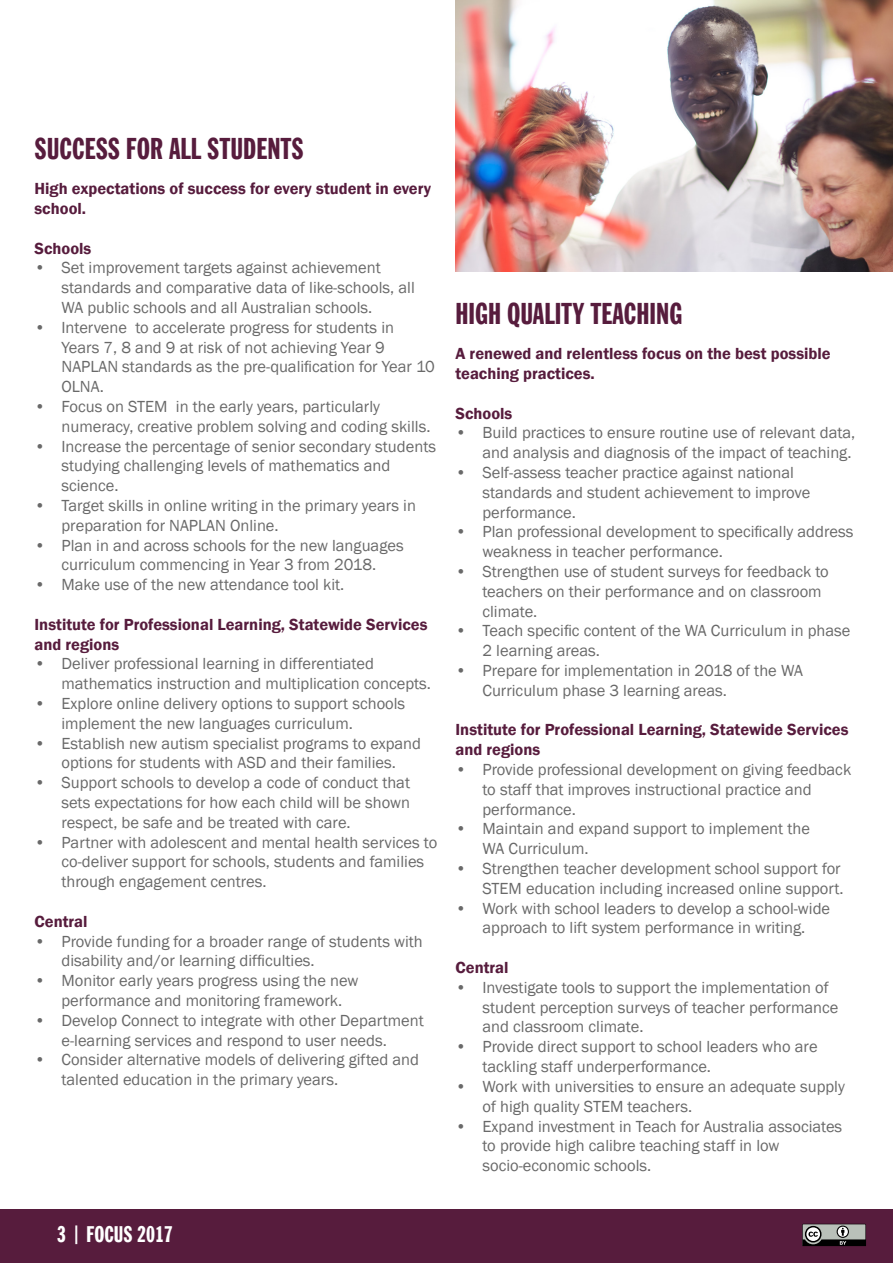
<style>
.page{position:relative;width:893px;height:1263px;background:#fff}
.page>*{position:absolute;margin:0;border:0;box-sizing:border-box;transform-origin:0 0}
.t1{font:30px "Franklin Gothic TL Extra Cn";color:#571c3d}
.t2{font:22.5px "Franklin Gothic TL Extra Cn";color:#fff}
.t3{font:16.5px/19.8px "Franklin Gothic";color:#696969}
.t4{font:600 16.5px/19.8px "Franklin Gothic";color:#571c3d}
</style>
<div class="page">
<div style="left:0;top:1209px;width:893px;height:54px;background:#571c3d"></div>
<svg style="left:802px;top:1224px;width:64px;height:22px"></svg>
<img style="left:455px;top:0;width:438px;height:271px">
<h1 class="t1" style="left:34px;top:130px;width:271px">SUCCESS FOR ALL STUDENTS</h1>
<p class="t4" style="left:34px;top:179px;width:398px">High expectations of success for every student in every school.</p>
<p class="t4" style="left:34px;top:238px;width:58px">Schools</p>
<p class="t3" style="left:61px;top:258px;width:355px;text-indent:-27px">• Set improvement targets against achievement standards and comparative data of like-schools, all<br>WA public schools and all Australian schools.</p>
<p class="t3" style="left:61px;top:318px;width:375px;text-indent:-27px">• Intervene to accelerate progress for students in Years 7, 8 and 9 at risk of not achieving Year 9<br>NAPLAN standards as the pre-qualification for Year 10<br>OLNA.</p>
<p class="t3" style="left:61px;top:397px;width:370px;text-indent:-27px">• Focus on STEM in the early years, particularly numeracy, creative problem solving and coding skills.</p>
<p class="t3" style="left:61px;top:437px;width:376px;text-indent:-27px">• Increase the percentage of senior secondary students studying challenging levels of mathematics and science.</p>
<p class="t3" style="left:61px;top:496px;width:356px;text-indent:-27px">• Target skills in online writing in the primary years in preparation for NAPLAN Online.</p>
<p class="t3" style="left:34px;top:536px;width:371px;text-align:center">• Plan in and across schools for the new languages curriculum commencing in Year 3 from 2018.</p>
<p class="t3" style="left:34px;top:575px;width:311px">• Make use of the new attendance tool kit.</p>
<p class="t4" style="left:34px;top:615px;width:394px">Institute for Professional Learning, Statewide Services and regions</p>
<p class="t3" style="left:61px;top:654px;width:371px;text-indent:-27px">• Deliver professional learning in differentiated mathematics instruction and multiplication concepts.</p>
<p class="t3" style="left:61px;top:694px;width:345px;text-indent:-27px">• Explore online delivery options to support schools implement the new languages curriculum.</p>
<p class="t3" style="left:34px;top:734px;width:388px;text-align:center">• Establish new autism specialist programs to expand options for students with ASD and their families.</p>
<p class="t3" style="left:61px;top:773px;width:350px;text-align:justify;text-indent:-27px">• Support schools to develop a code of conduct that sets expectations for how each child will be shown respect, be safe and be treated with care.</p>
<p class="t3" style="left:61px;top:833px;width:377px;text-indent:-27px">• Partner with adolescent and mental health services to co-deliver support for schools, students and families through engagement centres.</p>
<p class="t4" style="left:34px;top:912px;width:55px">Central</p>
<p class="t3" style="left:61px;top:932px;width:363px;text-indent:-27px">• Provide funding for a broader range of students with disability and/or learning difficulties.</p>
<p class="t3" style="left:61px;top:971px;width:298px;text-indent:-27px">• Monitor early years progress using the new performance and monitoring framework.</p>
<p class="t3" style="left:61px;top:1011px;width:364px;text-indent:-27px">• Develop Connect to integrate with other Department e-learning services and respond to user needs.</p>
<p class="t3" style="left:61px;top:1050px;width:359px;text-indent:-27px">• Consider alternative models of delivering gifted and talented education in the primary years.</p>
<h1 class="t1" style="left:455px;top:295px;width:228px">HIGH QUALITY TEACHING</h1>
<p class="t4" style="left:455px;top:344px;width:377px">A renewed and relentless focus on the best possible teaching practices.</p>
<p class="t4" style="left:455px;top:403px;width:58px">Schools</p>
<p class="t3" style="left:455px;top:423px;width:401px;text-align:right">• Build practices to ensure routine use of relevant data, and analysis and diagnosis of the impact of teaching.</p>
<p class="t3" style="left:482px;top:463px;width:329px;text-indent:-27px">• Self-assess teacher practice against national standards and student achievement to improve performance.</p>
<p class="t3" style="left:482px;top:522px;width:372px;text-indent:-27px">• Plan professional development to specifically address weakness in teacher performance.</p>
<p class="t3" style="left:482px;top:562px;width:348px;text-indent:-27px">• Strengthen use of student surveys for feedback to teachers on their performance and on classroom climate.</p>
<p class="t3" style="left:482px;top:621px;width:369px;text-indent:-27px">• Teach specific content of the WA Curriculum in phase<br>2 learning areas.</p>
<p class="t3" style="left:482px;top:661px;width:322px;text-indent:-27px">• Prepare for implementation in 2018 of the WA<br>Curriculum phase 3 learning areas.</p>
<p class="t4" style="left:455px;top:720px;width:394px">Institute for Professional Learning, Statewide Services and regions</p>
<p class="t3" style="left:482px;top:760px;width:370px;text-indent:-27px">• Provide professional development on giving feedback to staff that improves instructional practice and performance.</p>
<p class="t3" style="left:482px;top:819px;width:329px;text-indent:-27px">• Maintain and expand support to implement the<br>WA Curriculum.</p>
<p class="t3" style="left:455px;top:859px;width:390px;text-align:right">• Strengthen teacher development school support for<br>STEM education including increased online support.</p>
<p class="t3" style="left:455px;top:899px;width:376px;text-align:center">• Work with school leaders to develop a school-wide approach to lift system performance in writing.</p>
<p class="t4" style="left:455px;top:958px;width:55px">Central</p>
<p class="t3" style="left:482px;top:978px;width:357px;text-indent:-27px">• Investigate tools to support the implementation of student perception surveys of teacher performance and classroom climate.</p>
<p class="t3" style="left:482px;top:1037px;width:337px;text-indent:-27px">• Provide direct support to school leaders who are tackling staff underperformance.</p>
<p class="t3" style="left:482px;top:1077px;width:364px;text-indent:-27px">• Work with universities to ensure an adequate supply of high quality STEM teachers.</p>
<p class="t3" style="left:482px;top:1116px;width:361px;text-indent:-27px">• Expand investment in Teach for Australia associates to provide high calibre teaching staff in low socio‑economic schools.</p>
<h2 class="t2" style="left:57px;top:1220px;width:117px">3 | FOCUS 2017</h2>
</div>
